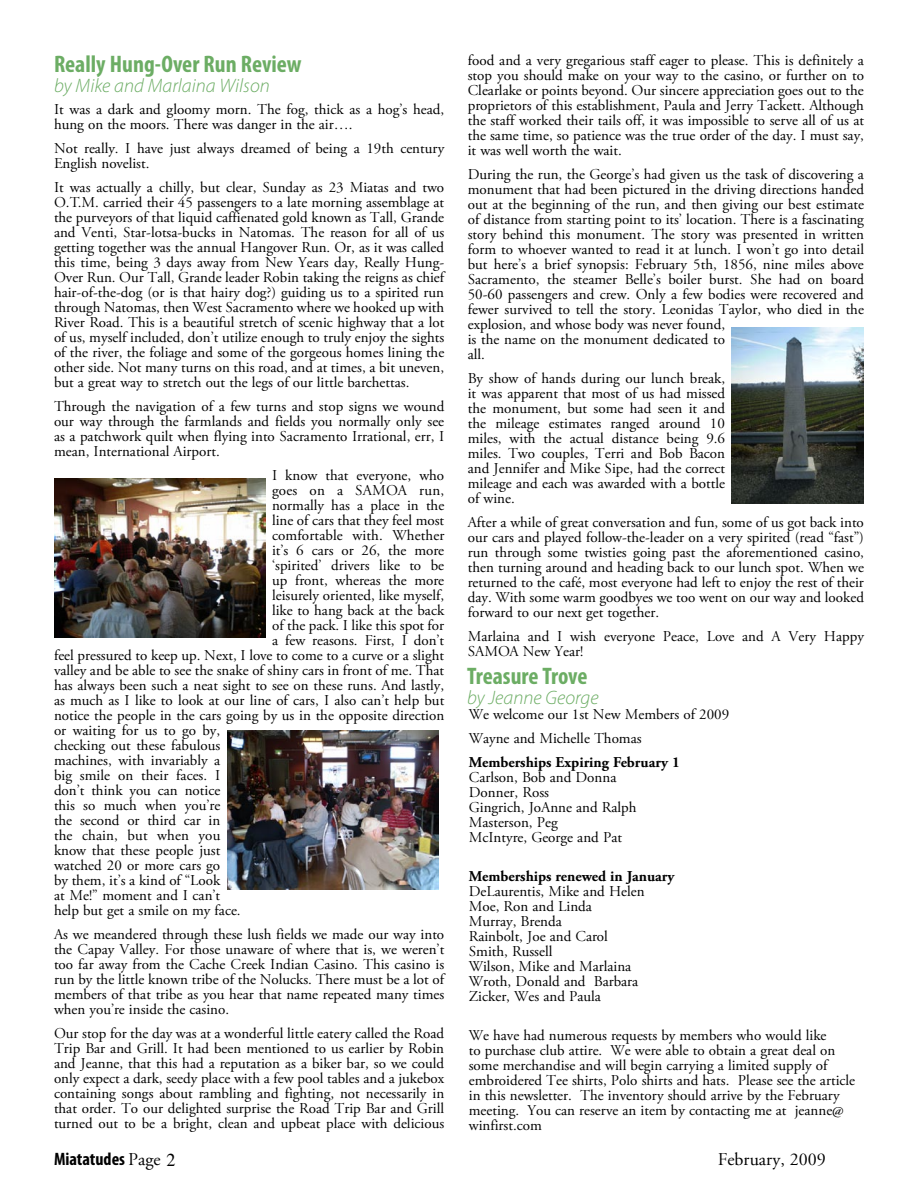
<style>
.page{position:relative;width:918px;height:1188px;background:#fff}
.page>*{position:absolute;margin:0;border:0;box-sizing:border-box;transform-origin:0 0}
.t1{font:700 condensed 24px "Myriad Pro";color:#6cad64}
.t2{font:italic 300 19.5px "Myriad Pro";color:#6cad64}
.t3{font:700 condensed 18px "Myriad Pro";color:#000}
.t4{font:18px "Adobe Garamond Pro";color:#000}
.t5{font:15px/15px "Adobe Garamond Pro";color:#000;text-align:justify}
.t6{font:15px/15px "Adobe Garamond Pro";color:#010101}
.s1{font-weight:700}
.s2{font-family:"Adobe Garamond Pro";font-weight:400;font-stretch:normal}
.s3{font-family:"Times";font-weight:400;font-stretch:normal}
</style>
<div class="page">
<img style="left:732px;top:328px;width:132px;height:176px">
<img style="left:227px;top:731px;width:211px;height:158px">
<img style="left:54px;top:479px;width:211px;height:158px">
<p class="t1" style="left:54px;top:49px;width:249px">Really Hung-Over Run Review</p>
<p class="t2" style="left:54px;top:74px;width:217px">by Mike and Marlaina Wilson</p>
<p class="t5" style="left:54px;top:102px;width:392px">It was a dark and gloomy morn. The fog, thick as a hog’s head, hung on the moors. There was danger in the air….</p>
<p class="t5" style="left:54px;top:141px;width:392px">Not really. I have just always dreamed of being a 19th century<br>English novelist.</p>
<p class="t5" style="left:54px;top:180px;width:392px">It was actually a chilly, but clear, Sunday as 23 Miatas and two O.T.M. carried their 45 passengers to a late morning assemblage at the purveyors of that liquid caffienated gold known as Tall, Grande and Venti, Star-lotsa-bucks in Natomas. The reason for all of us getting together was the annual Hangover Run. Or, as it was called this time, being 3 days away from New Years day, Really Hung-Over Run. Our Tall, Grande leader Robin taking the reigns as chief hair-of-the-dog (or is that hairy dog?) guiding us to a spirited run through Natomas, then West Sacramento where we hooked up with River Road. This is a beautiful stretch of scenic highway that a lot of us, myself included, don’t utilize enough to truly enjoy the sights of the river, the foliage and some of the gorgeous homes lining the other side. Not many turns on this road, and at times, a bit uneven, but a great way to stretch out the legs of our little barchettas.</p>
<p class="t5" style="left:54px;top:399px;width:392px">Through the navigation of a few turns and stop signs we wound our way through the farmlands and fields you normally only see as a patchwork quilt when flying into Sacramento Irrational, err, I mean, International Airport.</p>
<p class="t5" style="left:272px;top:468px;width:174px">I know that everyone, who</p>
<p class="t5" style="left:272px;top:483px;width:174px">goes on a SAMOA run,</p>
<p class="t5" style="left:272px;top:498px;width:174px">normally has a place in the</p>
<p class="t5" style="left:272px;top:513px;width:174px">line of cars that they feel most</p>
<p class="t5" style="left:272px;top:528px;width:174px">comfortable with. Whether</p>
<p class="t5" style="left:272px;top:543px;width:174px">it’s 6 cars or 26, the more</p>
<p class="t5" style="left:272px;top:558px;width:174px">‘spirited’ drivers like to be</p>
<p class="t5" style="left:272px;top:573px;width:174px">up front, whereas the more</p>
<p class="t5" style="left:272px;top:588px;width:174px">leisurely oriented, like myself,</p>
<p class="t5" style="left:272px;top:603px;width:174px">like to hang back at the back</p>
<p class="t5" style="left:272px;top:618px;width:174px">of the pack. I like this spot for</p>
<p class="t5" style="left:272px;top:633px;width:174px">a few reasons. First, I don’t</p>
<p class="t5" style="left:54px;top:648px;width:392px">feel pressured to keep up. Next, I love to come to a curve or a slight</p>
<p class="t5" style="left:54px;top:663px;width:392px">valley and be able to see the snake of shiny cars in front of me. That</p>
<p class="t5" style="left:54px;top:678px;width:392px">has always been such a neat sight to see on these runs. And lastly,</p>
<p class="t5" style="left:54px;top:693px;width:392px">as much as I like to look at our line of cars, I also can’t help but</p>
<p class="t5" style="left:54px;top:708px;width:392px">notice the people in the cars going by us in the opposite direction</p>
<p class="t5" style="left:54px;top:723px;width:168px">or waiting for us to go by,</p>
<p class="t5" style="left:54px;top:738px;width:168px">checking out these fabulous</p>
<p class="t5" style="left:54px;top:753px;width:168px">machines, with invariably a</p>
<p class="t5" style="left:54px;top:768px;width:168px">big smile on their faces. I</p>
<p class="t5" style="left:54px;top:783px;width:168px">don’t think you can notice</p>
<p class="t5" style="left:54px;top:798px;width:168px">this so much when you’re</p>
<p class="t5" style="left:54px;top:813px;width:168px">the second or third car in</p>
<p class="t5" style="left:54px;top:828px;width:168px">the chain, but when you</p>
<p class="t5" style="left:54px;top:843px;width:168px">know that these people just</p>
<p class="t5" style="left:54px;top:858px;width:168px">watched 20 or more cars go</p>
<p class="t5" style="left:54px;top:873px;width:168px">by them, it’s a kind of “Look</p>
<p class="t5" style="left:54px;top:888px;width:168px">at Me!” moment and I can’t</p>
<p class="t5" style="left:54px;top:903px;width:188px">help but get a smile on my face.</p>
<p class="t5" style="left:54px;top:927px;width:392px">As we meandered through these lush fields we made our way into the Capay Valley. For those unaware of where that is, we weren’t too far away from the Cache Creek Indian Casino. This casino is run by the little known tribe of the Nolucks. There must be a lot of members of that tribe as you hear that name repeated many times when you’re inside the casino.</p>
<p class="t5" style="left:54px;top:1026px;width:392px">Our stop for the day was at a wonderful little eatery called the Road Trip Bar and Grill. It had been mentioned to us earlier by Robin and Jeanne, that this had a reputation as a biker bar, so we could only expect a dark, seedy place with a few pool tables and a jukebox containing songs about rambling and fighting, not necessarily in that order. To our delighted surprise the Road Trip Bar and Grill turned out to be a bright, clean and upbeat place with delicious</p>
<p class="t5" style="left:468px;top:53px;width:398px">food and a very gregarious staff eager to please. This is definitely a stop you should make on your way to the casino, or further on to Clearlake or points beyond. Our sincere appreciation goes out to the proprietors of this establishment, Paula and Jerry Tackett. Although the staff worked their tails off, it was impossible to serve all of us at the same time, so patience was the true order of the day. I must say, it was well worth the wait.</p>
<p class="t5" style="left:468px;top:167px;width:398px;text-align:left">During the run, the George’s had given us the task of discovering a monument that had been pictured in the driving directions handed out at the beginning of the run, and then giving our best estimate of distance from starting point to its’ location. There is a fascinating story behind this monument. The story was presented in written form to whoever wanted to read it at lunch. I won’t go into detail but here’s a brief synopsis: February 5th, 1856, nine miles above Sacramento, the steamer Belle’s boiler burst. She had on board 50-60 passengers and crew. Only a few bodies were recovered and fewer survived to tell the story. Leonidas Taylor, who died in the explosion, and whose body was never found,<br>is the name on the monument dedicated to<br>all.</p>
<p class="t5" style="left:468px;top:371px;width:259px">By show of hands during our lunch break, it was apparent that most of us had missed the monument, but some had seen it and the mileage estimates ranged around 10 miles, with the actual distance being 9.6 miles. Two couples, Terri and Bob Bacon and Jennifer and Mike Sipe, had the correct mileage and each was awarded with a bottle of wine.</p>
<p class="t5" style="left:468px;top:515px;width:398px">After a while of great conversation and fun, some of us got back into our cars and played follow-the-leader on a very spirited (read “fast”) run through some twisties going past the aforementioned casino, then turning around and heading back to our lunch spot. When we returned to the café, most everyone had left to enjoy the rest of their day. With some warm goodbyes we too went on our way and looked forward to our next get together.</p>
<p class="t5" style="left:468px;top:629px;width:398px">Marlaina and I wish everyone Peace, Love and A Very Happy<br>SAMOA New Year!</p>
<p class="t1" style="left:467px;top:661px;width:122px">Treasure Trove</p>
<p class="t2" style="left:467px;top:686px;width:133px">by Jeanne George</p>
<p class="t6" style="left:469px;top:703px;width:262px;line-height:24px">We welcome our 1st New Members of 2009<br>Wayne and Michelle Thomas<br><span class="s1">Memberships Expiring February 1</span></p>
<p class="t6" style="left:469px;top:770px;width:169px">Carlson, Bob and Donna<br>Donner, Ross<br>Gingrich, JoAnne and Ralph<br>Masterson, Peg<br>McIntyre, George and Pat</p>
<p class="t6" style="left:469px;top:869px;width:207px"><span class="s1">Memberships renewed in January<br></span>DeLaurentis, Mike and Helen<br>Moe, Ron and Linda<br>Murray, Brenda<br>Rainbolt, Joe and Carol<br>Smith, Russell<br>Wilson, Mike and Marlaina<br>Wroth, Donald and Barbara<br>Zicker, Wes and Paula</p>
<p class="t6" style="left:469px;top:1028px;width:388px">We have had numerous requests by members who would like<br>to purchase club attire. We were able to obtain a great deal on some merchandise and will begin carrying a limited supply of embroidered Tee shirts, Polo shirts and hats. Please see the article in this newsletter. The inventory should arrive by the February meeting. You can reserve an item by contacting me at jeanne@ winfirst.com</p>
<p class="t3" style="left:54px;top:1147px;width:123px">Miatatudes <span class="s2">Page</span> <span class="s3">2</span></p>
<p class="t4" style="left:718px;top:1149px;width:109px">February, 2009</p>
</div>
